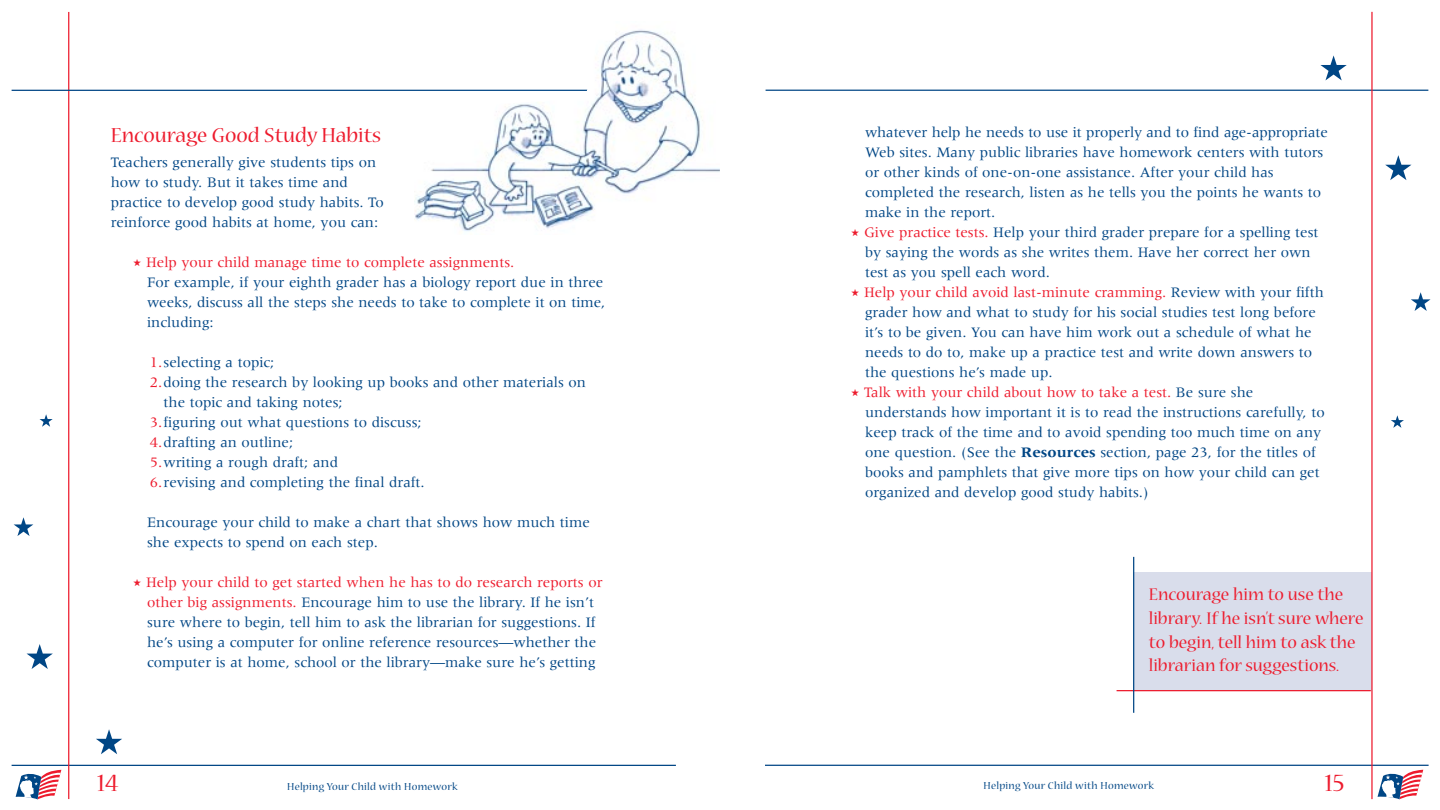
<style>
.page{position:relative;width:1440px;height:810px;background:#fff}
.page>*{position:absolute;margin:0;border:0;box-sizing:border-box;transform-origin:0 0}
.t1{font:27.5px "Nueva";color:#ed1b2d}
.t2{font:22.5px "Nueva";color:#ed1b2d}
.t3{font:18.75px/23.8px "Nueva";color:#ed1b2d}
.t4{font:15px/20px "Meridien";color:#004685}
.t5{font:11.25px "Nueva";letter-spacing:.025em;color:#004685}
.s1{color:#ed1b2d}
.s2{font-weight:700}
</style>
<div class="page">
<hr style="left:765px;top:765px;width:664px;height:1px;background:#004685">
<hr style="left:766px;top:90px;width:662px;height:1px;background:#004685">
<svg style="left:1385px;top:155px;width:26px;height:25px"></svg>
<svg style="left:1320px;top:55px;width:27px;height:25px"></svg>
<svg style="left:1411px;top:292px;width:20px;height:19px"></svg>
<svg style="left:1391px;top:415px;width:13px;height:13px"></svg>
<svg style="left:1378px;top:770px;width:45px;height:29px"></svg>
<hr style="left:12px;top:765px;width:664px;height:1px;background:#004685">
<hr style="left:68px;top:12px;width:1px;height:787px;background:#ed1b2d">
<hr style="left:12px;top:90px;width:663px;height:1px;background:#004685">
<svg style="left:27px;top:644px;width:26px;height:25px"></svg>
<svg style="left:96px;top:729px;width:26px;height:25px"></svg>
<svg style="left:14px;top:517px;width:19px;height:19px"></svg>
<svg style="left:40px;top:414px;width:13px;height:13px"></svg>
<svg style="left:16px;top:770px;width:45px;height:29px"></svg>
<img style="left:414px;top:30px;width:306px;height:201px">
<div style="left:1134px;top:572px;width:238px;height:118px;background:#d9ddeb"></div>
<hr style="left:1117px;top:690px;width:254px;height:1px;background:#ed1b2d">
<hr style="left:1133px;top:557px;width:1px;height:156px;background:#004685">
<hr style="left:1371px;top:12px;width:2px;height:787px;background:#ed1b2d">
<h2 class="t2" style="left:111px;top:126px;width:272px">Encourage Good Study Habits</h2>
<p class="t4" style="left:111px;top:153px;width:275px">Teachers generally give students tips on how to study. But it takes time and practice to develop good study habits. To reinforce good habits at home, you can:</p>
<p class="t4" style="left:147px;top:253px;width:460px;text-indent:-14px"><span class="s1">★ Help your child manage time to complete assignments.<br></span>For example, if your eighth grader has a biology report due in three weeks, discuss all the steps she needs to take to complete it on time, including:</p>
<p class="t4" style="left:150px;top:353px;width:126px"><span class="s1">1.</span>selecting a topic;</p>
<p class="t4" style="left:150px;top:373px;width:438px"><span class="s1">2.</span>doing the research by looking up books and other materials on</p>
<p class="t4" style="left:164px;top:393px;width:181px">the topic and taking notes;</p>
<p class="t4" style="left:150px;top:413px;width:273px"><span class="s1">3.</span>figuring out what questions to discuss;</p>
<p class="t4" style="left:150px;top:433px;width:145px"><span class="s1">4.</span>drafting an outline;</p>
<p class="t4" style="left:150px;top:453px;width:190px"><span class="s1">5.</span>writing a rough draft; and</p>
<p class="t4" style="left:150px;top:473px;width:276px"><span class="s1">6.</span>revising and completing the final draft.</p>
<p class="t4" style="left:147px;top:513px;width:444px">Encourage your child to make a chart that shows how much time she expects to spend on each step.</p>
<p class="t4" style="left:133px;top:573px;width:471px;text-align:center"><span class="s1">★ Help your child to get started when he has to do research reports or other big assignments.</span> Encourage him to use the library. If he isn’t sure where to begin, tell him to ask the librarian for suggestions. If he’s using a computer for online reference resources—whether the computer is at home, school or the library—make sure he’s getting</p>
<h1 class="t1" style="left:97px;top:772px;width:23px">14</h1>
<p class="t5" style="left:287px;top:782px;width:172px">Helping Your Child with Homework</p>
<p class="t4" style="left:865px;top:123px;width:464px">whatever help he needs to use it properly and to find age-appropriate Web sites. Many public libraries have homework centers with tutors or other kinds of one-on-one assistance. After your child has completed the research, listen as he tells you the points he wants to make in the report.</p>
<p class="t4" style="left:865px;top:223px;width:455px;text-indent:-14px"><span class="s1">★ Give practice tests.</span> Help your third grader prepare for a spelling test by saying the words as she writes them. Have her correct her own test as you spell each word.</p>
<p class="t4" style="left:865px;top:283px;width:460px;text-indent:-14px"><span class="s1">★ Help your child avoid last-minute cramming.</span> Review with your fifth grader how and what to study for his social studies test long before it’s to be given. You can have him work out a schedule of what he needs to do to, make up a practice test and write down answers to the questions he’s made up.</p>
<p class="t4" style="left:865px;top:383px;width:461px;text-indent:-14px"><span class="s1">★ Talk with your child about how to take a test.</span> Be sure she understands how important it is to read the instructions carefully, to keep track of the time and to avoid spending too much time on any one question. (See the <span class="s2">Resources</span> section, page 23, for the titles of books and pamphlets that give more tips on how your child can get organized and develop good study habits.)</p>
<p class="t3" style="left:1149px;top:584px;width:216px">Encourage him to use the library. If he isn’t sure where to begin, tell him to ask the librarian for suggestions.</p>
<p class="t5" style="left:984px;top:782px;width:172px">Helping Your Child with Homework</p>
<h1 class="t1" style="left:1325px;top:772px;width:21px">15</h1>
</div>
